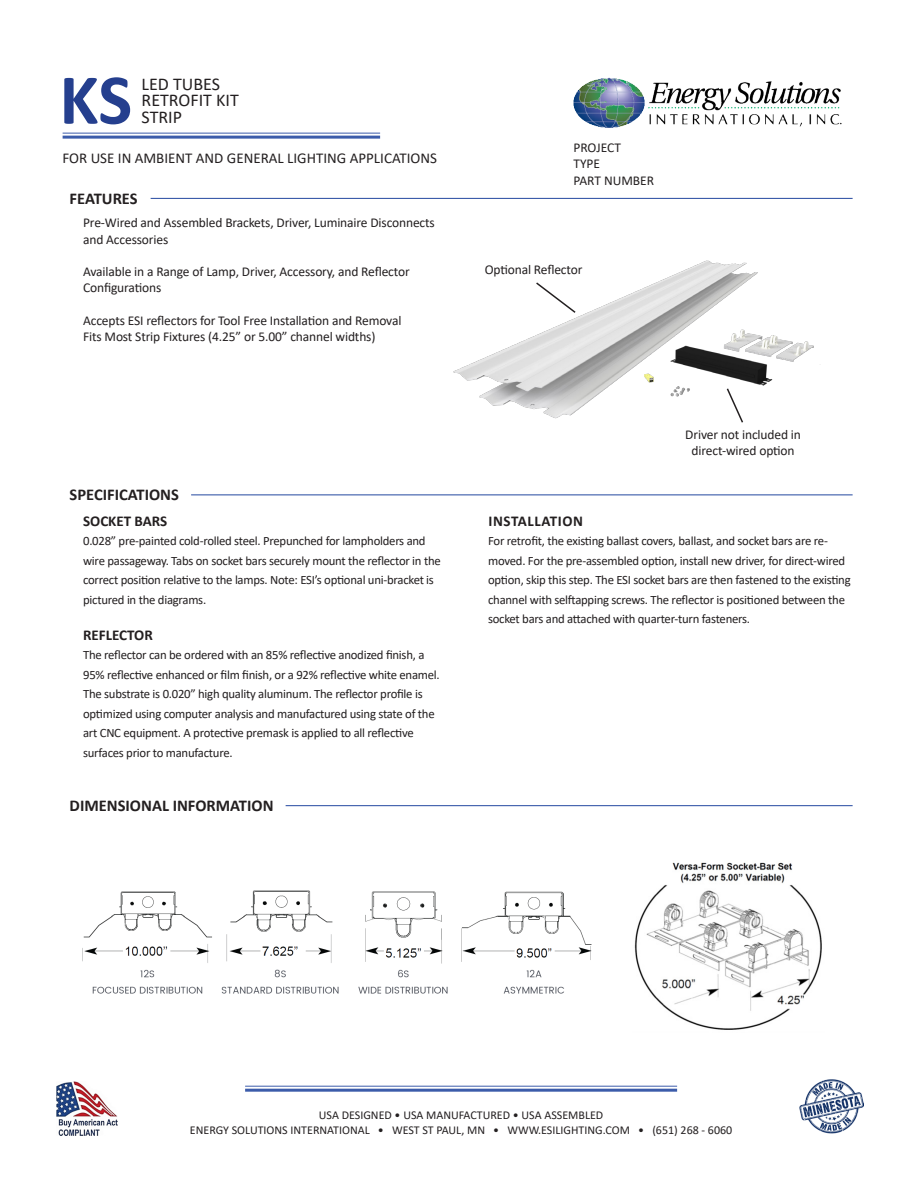
<style>
.page{position:relative;width:918px;height:1188px;background:#fff}
.page>*{position:absolute;margin:0;border:0;box-sizing:border-box;transform-origin:0 0}
.t1{font:700 72px "Calibri";color:#253f8e}
.t2{font:18px "Calibri";color:#231f20}
.t3{font:700 16.5px "Calibri";color:#231f20}
.t4{font:15px "Calibri";color:#231f20}
.t5{font:700 15px "Calibri";color:#231f20}
.t6{font:700 15px "Calibri";letter-spacing:.04em;color:#231f20}
.t7{font:13.5px/16.2px "Calibri";letter-spacing:-.01em;color:#231f20;text-align:center}
.t8{font:12.75px/19.5px "Calibri";letter-spacing:-.02em;color:#231f20}
.t9{font:12px "Calibri";color:#231f20}
</style>
<div class="page">
<img style="left:573px;top:77px;width:269px;height:51px">
<hr style="left:63px;top:133px;width:317px;height:1px;background:#3c5caa">
<hr style="left:63px;top:136px;width:317px;height:3px;background:#3c5caa">
<img style="left:56px;top:1081px;width:62px;height:54px">
<img style="left:799px;top:1080px;width:65px;height:54px">
<hr style="left:245px;top:1086px;width:432px;height:1px;background:#3c5caa">
<hr style="left:245px;top:1089px;width:432px;height:3px;background:#3c5caa">
<hr style="left:191px;top:494px;width:662px;height:1px;background:#3c5caa">
<hr style="left:151px;top:198px;width:702px;height:1px;background:#3c5caa">
<hr style="left:286px;top:805px;width:567px;height:1px;background:#3c5caa">
<img style="left:634px;top:862px;width:188px;height:168px">
<img style="left:453px;top:260px;width:361px;height:159px">
<img style="left:82px;top:890px;width:510px;height:104px">
<svg style="left:725px;top:387px;width:19px;height:36px"></svg>
<svg style="left:534px;top:281px;width:43px;height:33px"></svg>
<p class="t1" style="left:59px;top:49px;width:74px">KS</p>
<p class="t2" style="left:142px;top:71px;width:80px">LED TUBES</p>
<p class="t2" style="left:142px;top:88px;width:99px">RETROFIT KIT</p>
<p class="t2" style="left:142px;top:104px;width:42px">STRIP</p>
<p class="t4" style="left:62px;top:148px;width:376px">FOR USE IN AMBIENT AND GENERAL LIGHTING APPLICATIONS</p>
<p class="t3" style="left:70px;top:187px;width:70px">FEATURES</p>
<p class="t7" style="left:83px;top:215px;width:353px">Pre-Wired and Assembled Brackets, Driver, Luminaire Disconnects</p>
<p class="t7" style="left:83px;top:231px;width:87px">and Accessories</p>
<p class="t7" style="left:83px;top:263px;width:328px">Available in a Range of Lamp, Driver, Accessory, and Reflector</p>
<p class="t7" style="left:83px;top:279px;width:80px">Configurations</p>
<p class="t7" style="left:83px;top:312px;width:320px">Accepts ESI reflectors for Tool Free Installation and Removal</p>
<p class="t7" style="left:83px;top:328px;width:294px">Fits Most Strip Fixtures (4.25” or 5.00” channel widths)</p>
<p class="t3" style="left:70px;top:483px;width:111px">SPECIFICATIONS</p>
<p class="t5" style="left:83px;top:510px;width:86px">SOCKET BARS</p>
<p class="t8" style="left:83px;top:531px;width:359px">0.028” pre-painted cold-rolled steel. Prepunched for lampholders and wire passageway. Tabs on socket bars securely mount the reflector in the correct position relative to the lamps. Note: ESI’s optional uni-bracket is pictured in the diagrams.</p>
<p class="t5" style="left:83px;top:624px;width:71px">REFLECTOR</p>
<p class="t8" style="left:83px;top:645px;width:358px">The reflector can be ordered with an 85% reflective anodized finish, a 95% reflective enhanced or film finish, or a 92% reflective white enamel.<br>The substrate is 0.020” high quality aluminum. The reflector profile is optimized using computer analysis and manufactured using state of the art CNC equipment. A protective premask is applied to all reflective</p>
<p class="t8" style="left:83px;top:742px;width:151px">surfaces prior to manufacture.</p>
<p class="t3" style="left:70px;top:794px;width:205px">DIMENSIONAL INFORMATION</p>
<p class="t7" style="left:573px;top:139px;width:49px">PROJECT</p>
<p class="t7" style="left:573px;top:156px;width:28px">TYPE</p>
<p class="t7" style="left:573px;top:172px;width:82px">PART NUMBER</p>
<p class="t7" style="left:485px;top:261px;width:99px">Optional Reflector</p>
<p class="t7" style="left:685px;top:426px;width:117px">Driver not included in direct-wired option</p>
<p class="t6" style="left:488px;top:510px;width:96px">INSTALLATION</p>
<p class="t8" style="left:488px;top:531px;width:364px">For retrofit, the existing ballast covers, ballast, and socket bars are re&shy;moved. For the pre-assembled option, install new driver, for direct-wired option, skip this step. The ESI socket bars are then fastened to the existing channel with selftapping screws. The reflector is positioned between the socket bars and attached with quarter-turn fasteners.</p>
<p class="t9" style="left:319px;top:1107px;width:286px">USA DESIGNED • USA MANUFACTURED • USA ASSEMBLED</p>
<p class="t9" style="left:190px;top:1122px;width:544px">ENERGY SOLUTIONS INTERNATIONAL • WEST ST PAUL, MN • WWW.ESILIGHTING.COM • (651) 268 - 6060</p>
</div>
